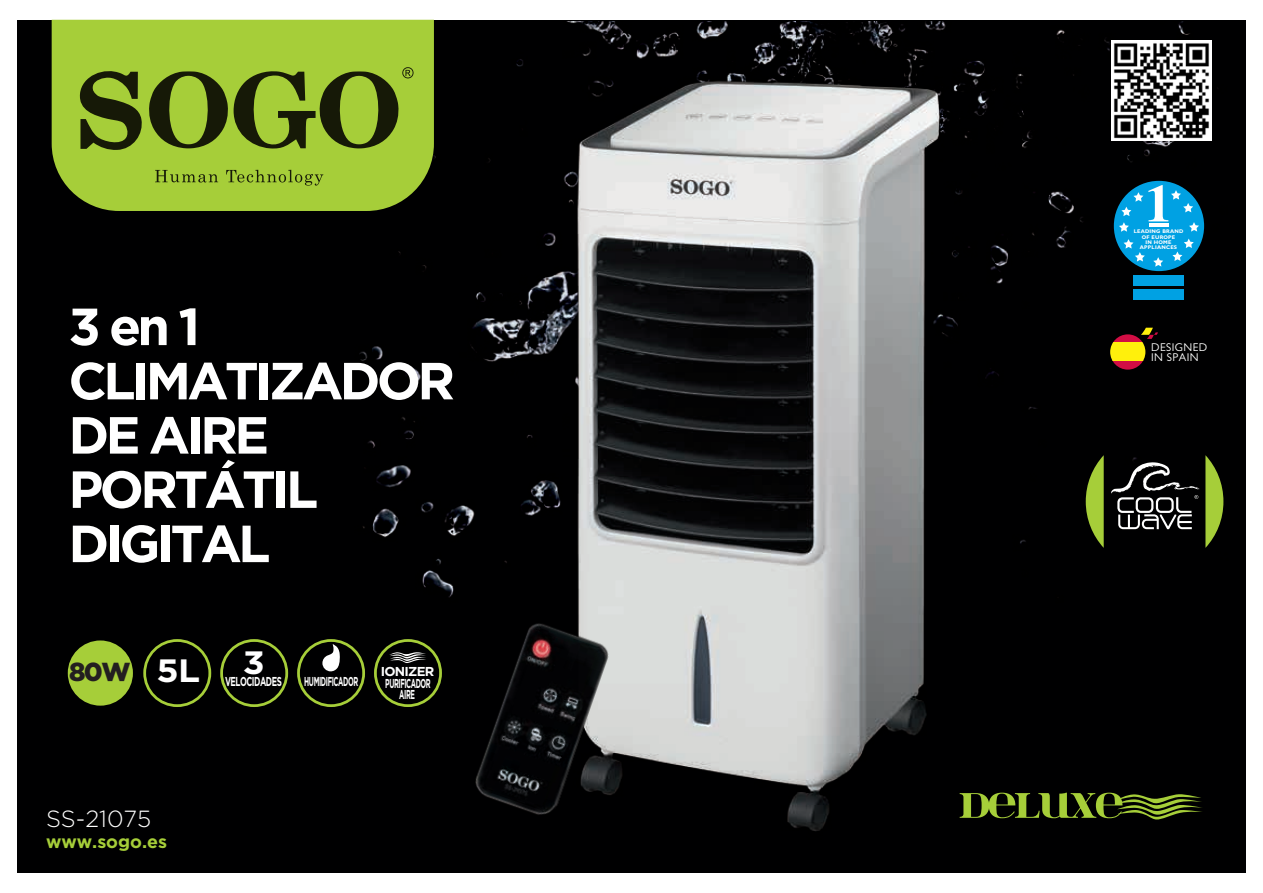
<style>
.page{position:relative;width:1263px;height:893px;background:#fff}
.page>*{position:absolute;margin:0;border:0;box-sizing:border-box;transform-origin:0 0}
.t1{font:700 52.05px/54.3px "Gotham";letter-spacing:-.07em;color:#fff}
.t2{font:700 32.25px "Gotham";color:#fff;scale:1.1 1}
.t3{font:900 26.1px "Gotham";color:#231f20}
.t4{font:300 23.4px "Gotham";color:#fff}
.t5{font:700 17.85px "Gotham";color:#a6ce39}
.t6{font:700 12.9px/11.6px "Gotham";letter-spacing:-.06em;color:#fff;text-align:center}
.t7{font:700 12.9px "Gotham";letter-spacing:-.06em;color:#fff;scale:.52 1}
.t8{font:700 12.9px "Gotham";letter-spacing:-.06em;color:#fff;scale:.63 1}
.t9{font:11.25px/10.1px "Gill Sans MT Pro";letter-spacing:.04em;color:#fff}
.t10{font:700 5.25px/5.1px "Gill Sans MT Pro";letter-spacing:.04em;color:#fff;text-align:center}
</style>
<div class="page">
<div style="left:17px;top:20px;width:1228px;height:853px;background:#000001"></div>
<img style="left:267px;top:21px;width:979px;height:685px">
<div style="left:52px;top:20px;width:382px;height:191px;background:#a6ce39"></div>
<svg style="left:155px;top:170px;width:168px;height:16px;background:#8daf30"></svg>
<svg style="left:80px;top:67px;width:334px;height:83px;background:#6f8926"></svg>
<svg style="left:960px;top:793px;width:242px;height:27px"></svg>
<svg style="left:1086px;top:455px;width:18px;height:93px"></svg>
<svg style="left:1111px;top:455px;width:112px;height:93px"></svg>
<svg style="left:1110px;top:334px;width:35px;height:9px"></svg>
<svg style="left:1110px;top:361px;width:35px;height:9px"></svg>
<div style="left:1110px;top:343px;width:35px;height:18px;background:#fff00c"></div>
<svg style="left:1141px;top:328px;width:17px;height:11px"></svg>
<div style="left:1114px;top:181px;width:90px;height:90px;background:#00a1e3;border-radius:50%"></div>
<svg style="left:1172px;top:239px;width:22px;height:22px"></svg>
<svg style="left:1153px;top:257px;width:10px;height:10px"></svg>
<svg style="left:1123px;top:239px;width:22px;height:23px"></svg>
<svg style="left:1119px;top:185px;width:80px;height:47px"></svg>
<hr style="left:1149px;top:223px;width:19px;height:3px;background:#fff">
<div style="left:1133px;top:275px;width:50px;height:10px;background:#00a1e3"></div>
<div style="left:1133px;top:290px;width:50px;height:10px;background:#00a1e3"></div>
<img style="left:1112px;top:40px;width:100px;height:100px">
<div style="left:143px;top:639px;width:68px;height:68px;border:3px solid #a6ce39;border-radius:50%"></div>
<div style="left:220px;top:639px;width:68px;height:68px;border:3px solid #a6ce39;border-radius:50%"></div>
<svg style="left:389px;top:652px;width:38px;height:11px"></svg>
<div style="left:374px;top:639px;width:68px;height:68px;border:3px solid #a6ce39;border-radius:50%"></div>
<div style="left:68px;top:640px;width:65px;height:66px;background:#a6ce39;border-radius:50%"></div>
<div style="left:297px;top:639px;width:68px;height:68px;border:3px solid #a6ce39;border-radius:50%"></div>
<svg style="left:322px;top:644px;width:18px;height:27px"></svg>
<img style="left:547px;top:62px;width:405px;height:769px">
<img style="left:455px;top:608px;width:175px;height:223px">
<p class="t1" style="left:68px;top:299px;width:388px">3 en 1<br>CLIMATIZADOR<br>DE AIRE<br>PORTÁTIL<br>DIGITAL</p>
<p class="t3" style="left:69px;top:654px;width:63px">80W</p>
<p class="t2" style="left:156px;top:649px;width:41px">5L</p>
<p class="t2" style="left:243px;top:641px;width:22px">3</p>
<p class="t8" style="left:225px;top:673px;width:92px">VELOCIDADES</p>
<p class="t6" style="left:381px;top:666px;width:55px">IONIZER<br>PURIFICADOR<br>AIRE</p>
<p class="t7" style="left:304px;top:673px;width:105px">HUMIDIFICADOR</p>
<p class="t4" style="left:46px;top:804px;width:107px">SS-21075</p>
<p class="t5" style="left:46px;top:829px;width:123px">www.sogo.es</p>
<p class="t10" style="left:1134px;top:229px;width:51px">LEADING BRAND<br>OF EUROPE<br>IN HOME<br>APPLIANCES</p>
<p class="t9" style="left:1151px;top:342px;width:58px">DESIGNED<br>IN SPAIN</p>
</div>
